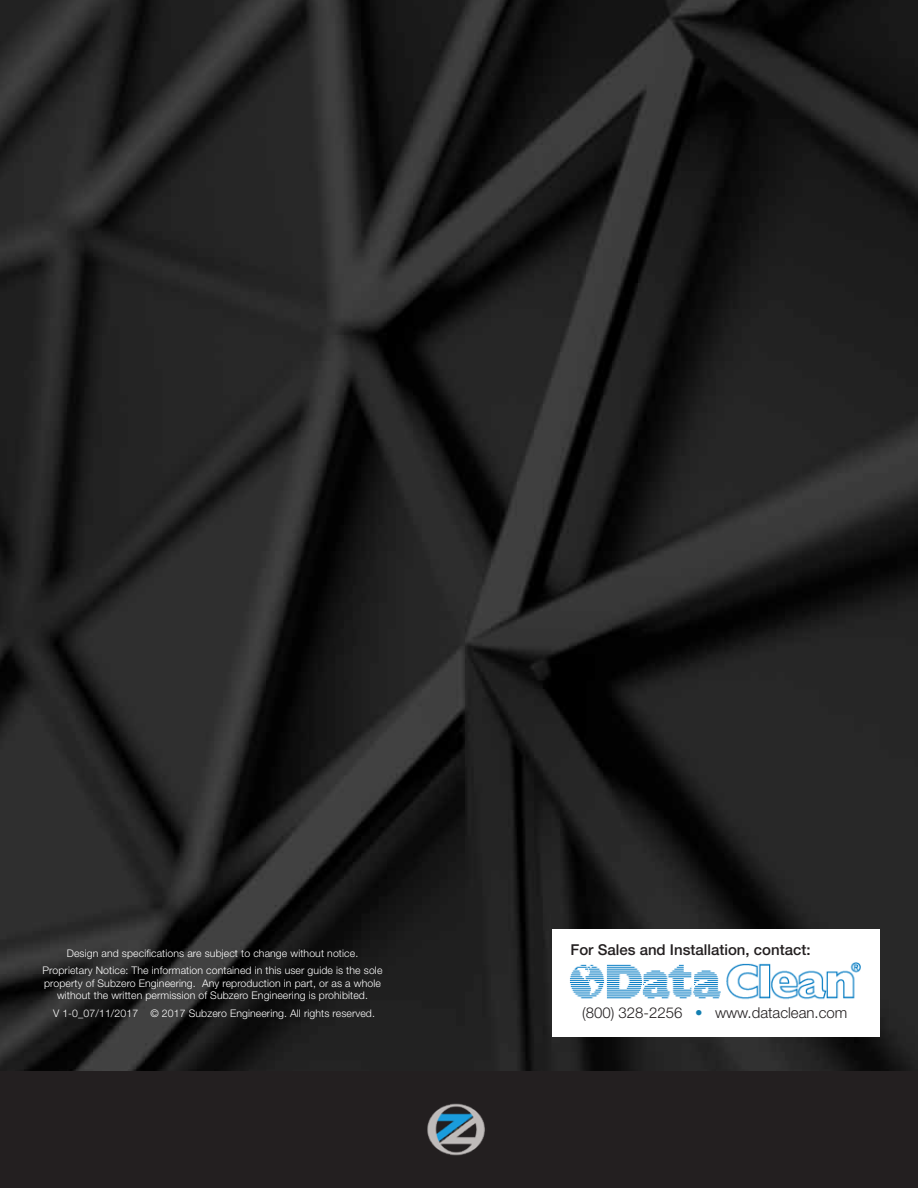
<style>
.page{position:relative;width:918px;height:1188px;background:#fff}
.page>*{position:absolute;margin:0;border:0;box-sizing:border-box;transform-origin:0 0}
.t1{font:500 15px "Helvetica Neue LT Std";color:#231f20}
.t2{font:300 15px "Helvetica Neue LT Std";color:#231f20}
.t3{font:300 10.5px/17.2px "Helvetica Neue LT Std";letter-spacing:.01em;color:#fff;text-align:center}
.s1{color:#137fb1}
</style>
<div class="page">
<img style="left:0;top:0;width:918px;height:1071px">
<div style="left:552px;top:930px;width:327px;height:107px;background:#fff"></div>
<img style="left:569px;top:962px;width:292px;height:38px">
<div style="left:0;top:1071px;width:918px;height:117px;background:#231f20"></div>
<img style="left:427px;top:1103px;width:58px;height:53px">
<h1 class="t1" style="left:570px;top:941px;width:242px">For Sales and Installation, contact:</h1>
<p class="t3" style="left:43px;top:944px;width:341px">Design and specifications are subject to change without notice.<br>Proprietary Notice: The information contained in this user guide is the sole</p>
<p class="t3" style="left:44px;top:977px;width:338px;line-height:12.6px">property of Subzero Engineering. Any reproduction in part, or as a whole without the written permission of Subzero Engineering is prohibited.</p>
<p class="t3" style="left:53px;top:1004px;width:324px">V 1-0_07/11/2017 © 2017 Subzero Engineering. All rights reserved.</p>
<h1 class="t2" style="left:582px;top:1004px;width:267px">(800) 328-2256 <span class="s1">•</span> www.dataclean.com</h1>
</div>
